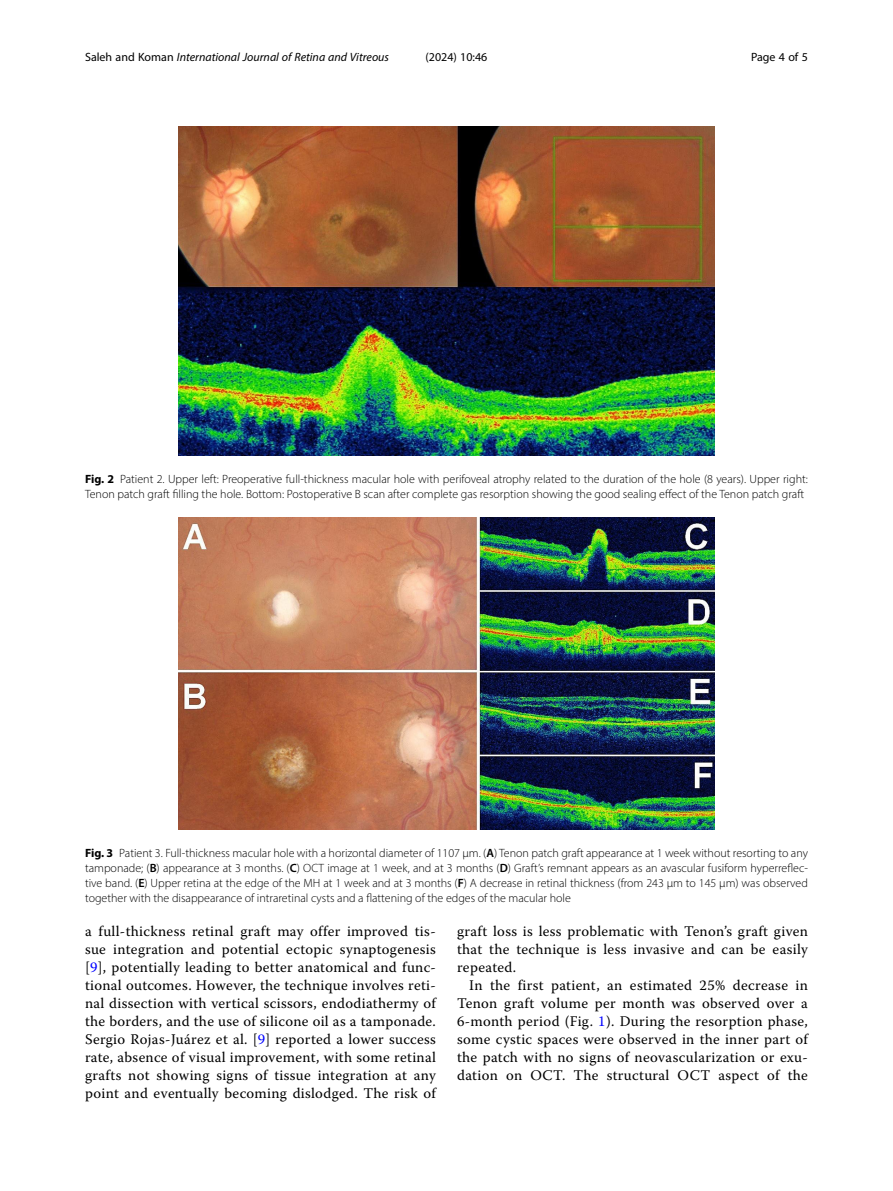
<style>
.page{position:relative;width:893px;height:1191px;background:#fff}
.page>*{position:absolute;margin:0;border:0;box-sizing:border-box;transform-origin:0 0}
.Body_Text{font:14.7px/18px "Warnock Pro";letter-spacing:.02em;color:#000;text-align:justify}
.Body_Text_Indent{font:14.7px/18px "Warnock Pro";letter-spacing:.02em;color:#000;text-align:justify}
.Figure_Caption{font:300 12px/15px "Myriad Pro";color:#000;text-align:justify}
.t1{font:italic 12px "Myriad Pro";color:#000}
.t2{font:12px "Myriad Pro";color:#000}
.s1{font-style:normal}
.s2{font-weight:700}
.s3{font-weight:600}
.s4{color:#00f}
</style>
<div class="page">
<img style="left:178px;top:517px;width:536px;height:312px">
<img style="left:178px;top:126px;width:536px;height:329px">
<p class="t1" style="left:85px;top:50px;width:305px"><span class="s1">Saleh and Koman</span> International Journal of Retina and Vitreous</p>
<p class="t2" style="left:425px;top:50px;width:63px">(2024) 10:46</p>
<p class="t2" style="left:751px;top:50px;width:58px">Page 4 of 5</p>
<p class="Figure_Caption" style="left:85px;top:471px;width:724px"><span class="s2">Fig. 2</span> Patient 2. Upper left: Preoperative full-thickness macular hole with perifoveal atrophy related to the duration of the hole (8 years). Upper right:<br>Tenon patch graft filling the hole. Bottom: Postoperative B scan after complete gas resorption showing the good sealing effect of the Tenon patch graft</p>
<p class="Figure_Caption" style="left:85px;top:845px;width:724px"><span class="s2">Fig. 3</span> Patient 3. Full-thickness macular hole with a horizontal diameter of 1107 μm. (<span class="s3">A</span>) Tenon patch graft appearance at 1 week without resorting to any tamponade; (<span class="s3">B</span>) appearance at 3 months. (<span class="s3">C</span>) OCT image at 1 week, and at 3 months (<span class="s3">D</span>) Graft’s remnant appears as an avascular fusiform hyperreflec&shy;tive band. (<span class="s3">E</span>) Upper retina at the edge of the MH at 1 week and at 3 months (<span class="s3">F</span>) A decrease in retinal thickness (from 243 μm to 145 μm) was observed together with the disappearance of intraretinal cysts and a flattening of the edges of the macular hole</p>
<p class="Body_Text" style="left:85px;top:922px;width:352px">a full-thickness retinal graft may offer improved tis&shy;sue integration and potential ectopic synaptogenesis [<span class="s4">9</span>], potentially leading to better anatomical and func&shy;tional outcomes. However, the technique involves reti&shy;nal dissection with vertical scissors, endodiathermy of the borders, and the use of silicone oil as a tamponade.<br>Sergio Rojas-Juárez et al. [<span class="s4">9</span>] reported a lower success rate, absence of visual improvement, with some retinal grafts not showing signs of tissue integration at any point and eventually becoming dislodged. The risk of</p>
<p class="Body_Text" style="left:457px;top:922px;width:352px">graft loss is less problematic with Tenon’s graft given that the technique is less invasive and can be easily repeated.</p>
<p class="Body_Text_Indent" style="left:457px;top:976px;width:352px;text-indent:12px">In the first patient, an estimated 25% decrease in Tenon graft volume per month was observed over a 6-month period (Fig. <span class="s4">1</span>). During the resorption phase, some cystic spaces were observed in the inner part of the patch with no signs of neovascularization or exu&shy;dation on OCT. The structural OCT aspect of the</p>
</div>
